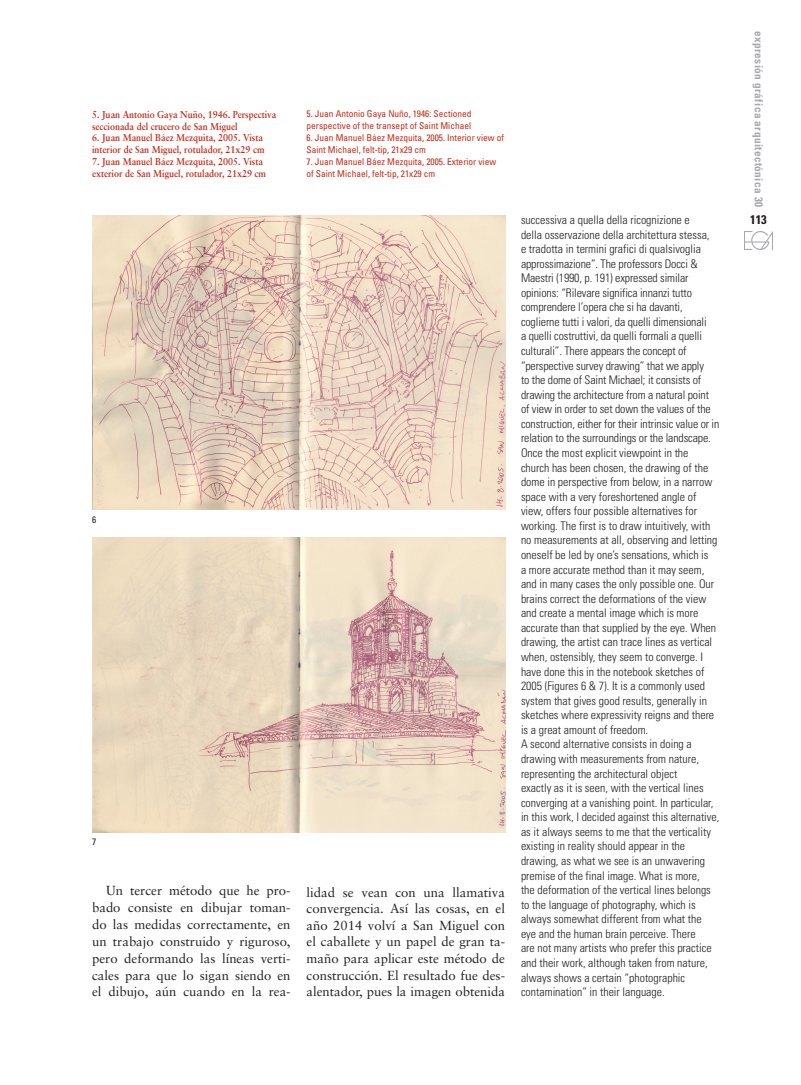
<style>
.page{position:relative;width:801px;height:1085px;background:#fff}
.page>*{position:absolute;margin:0;border:0;box-sizing:border-box;transform-origin:0 0}
.t1{font:13.12px/16.6px "Sabon";color:#231f20;text-align:justify}
.t2{font:700 condensed 12.5px "Univers";color:#231f20}
.t3{font:300 condensed 11.88px/14.5px "Univers";color:#231f20}
.t4{font:700 condensed 11.25px "Univers";letter-spacing:.035em;color:#a8a9ad}
.t5{font:700 10px/11.9px "Sabon";color:#c02d19;scale:.9 1}
.t6{font:condensed 9.38px/11.9px "Univers";color:#c02d19}
.PIES_DE_FOTO_INGLES{font:condensed 9.38px "Univers";color:#231f20}
</style>
<div class="page">
<img style="left:744px;top:231px;width:28px;height:18px">
<img style="left:92px;top:216px;width:413px;height:293px">
<img style="left:92px;top:537px;width:413px;height:295px">
<p class="t5" style="left:92px;top:108px;width:206px">5. Juan Antonio Gaya Nuño, 1946. Perspectiva seccionada del crucero de San Miguel</p>
<p class="t5" style="left:92px;top:132px;width:193px">6. Juan Manuel Báez Mezquita, 2005. Vista interior de San Miguel, rotulador, 21x29 cm</p>
<p class="t5" style="left:92px;top:155px;width:195px">7. Juan Manuel Báez Mezquita, 2005. Vista exterior de San Miguel, rotulador, 21x29 cm</p>
<p class="PIES_DE_FOTO_INGLES" style="left:92px;top:513px;width:6px">6</p>
<p class="PIES_DE_FOTO_INGLES" style="left:92px;top:835px;width:6px">7</p>
<p class="t1" style="left:92px;top:882px;width:200px;text-indent:14px">Un tercer método que he pro&shy;bado consiste en dibujar toman&shy;do las medidas correctamente, en un trabajo construido y riguroso, pero deformando las líneas verti&shy;cales para que lo sigan siendo en el dibujo, aún cuando en la rea-</p>
<p class="t6" style="left:306px;top:108px;width:167px">5. Juan Antonio Gaya Nuño, 1946: Sectioned perspective of the transept of Saint Michael</p>
<p class="t6" style="left:306px;top:132px;width:199px">6. Juan Manuel Báez Mezquita, 2005. Interior view of<br>Saint Michael, felt-tip, 21x29 cm</p>
<p class="t6" style="left:306px;top:155px;width:191px">7. Juan Manuel Báez Mezquita, 2005. Exterior view of Saint Michael, felt-tip, 21x29 cm</p>
<p class="t1" style="left:306px;top:883px;width:200px">lidad se vean con una llamativa convergencia. Así las cosas, en el año 2014 volví a San Miguel con el caballete y un papel de gran ta&shy;maño para aplicar este método de construcción. El resultado fue des&shy;alentador, pues la imagen obtenida</p>
<p class="t3" style="left:521px;top:212px;width:200px">successiva a quella della ricognizione e<br>della osservazione della architettura stessa,<br>e tradotta in termini grafici di qualsivoglia approssimazione”. The professors Docci &amp; Maestri (1990, p. 191) expressed similar opinions: “Rilevare significa innanzi tutto comprendere l’opera che si ha davanti, coglierne tutti i valori, da quelli dimensionali<br>a quelli costruttivi, da quelli formali a quelli culturali”. There appears the concept of “perspective survey drawing” that we apply<br>to the dome of Saint Michael; it consists of drawing the architecture from a natural point of view in order to set down the values of the construction, either for their intrinsic value or in relation to the surroundings or the landscape.</p>
<p class="t3" style="left:521px;top:445px;width:198px">Once the most explicit viewpoint in the church has been chosen, the drawing of the dome in perspective from below, in a narrow space with a very foreshortened angle of view, offers four possible alternatives for working. The first is to draw intuitively, with no measurements at all, observing and letting oneself be led by one’s sensations, which is<br>a more accurate method than it may seem, and in many cases the only possible one. Our brains correct the deformations of the view and create a mental image which is more accurate than that supplied by the eye. When drawing, the artist can trace lines as vertical when, ostensibly, they seem to converge. I have done this in the notebook sketches of 2005 (Figures 6 &amp; 7). It is a commonly used system that gives good results, generally in sketches where expressivity reigns and there is a great amount of freedom.</p>
<p class="t3" style="left:521px;top:736px;width:200px">A second alternative consists in doing a drawing with measurements from nature, representing the architectural object<br>exactly as it is seen, with the vertical lines converging at a vanishing point. In particular, in this work, I decided against this alternative, as it always seems to me that the verticality existing in reality should appear in the drawing, as what we see is an unwavering premise of the final image. What is more,<br>the deformation of the vertical lines belongs to the language of photography, which is always somewhat different from what the eye and the human brain perceive. There<br>are not many artists who prefer this practice and their work, although taken from nature, always shows a certain “photographic contamination” in their language.</p>
<p class="t4" style="left:766px;top:31px;width:177px;rotate:90deg">expresión gráfica arquitectónica 30</p>
<p class="t2" style="left:750px;top:212px;width:18px">113</p>
</div>
